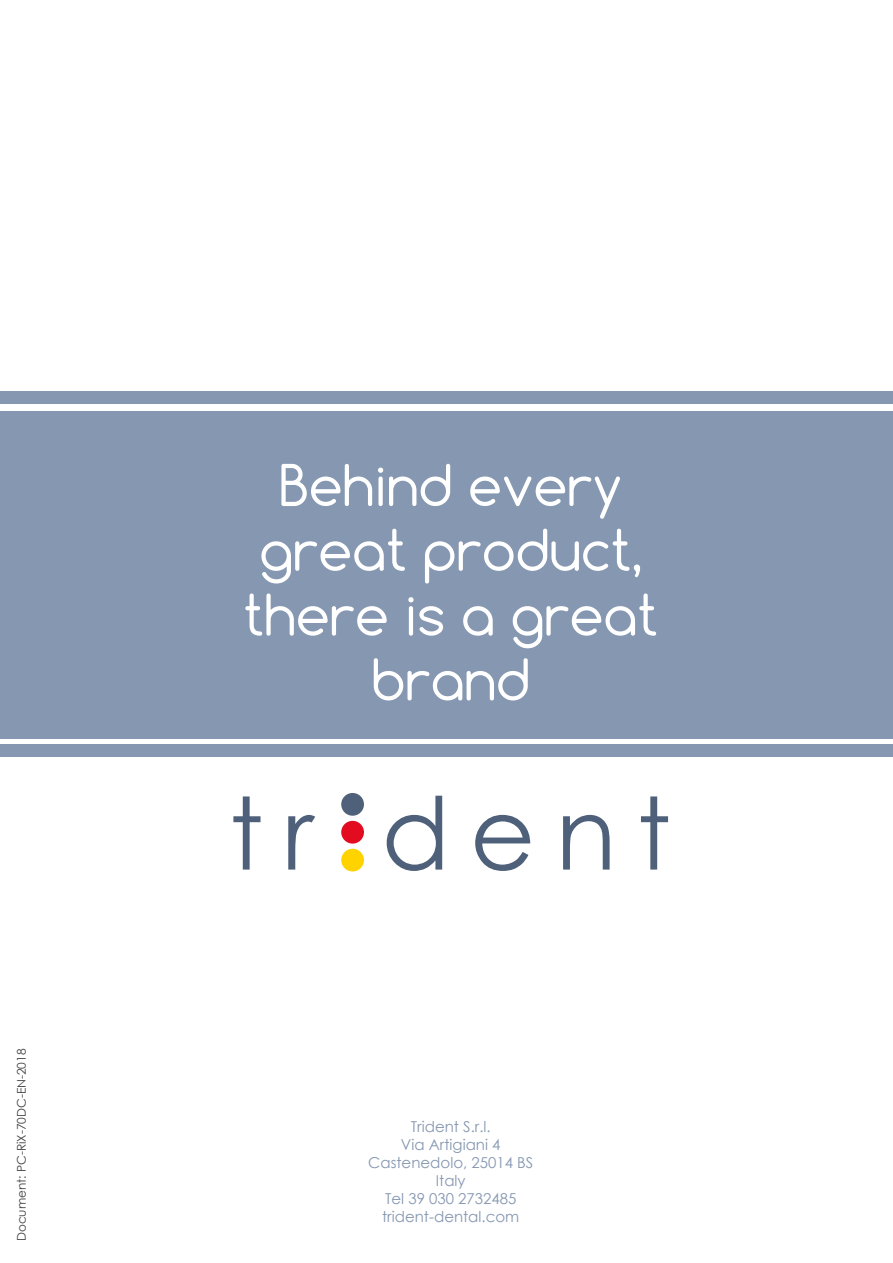
<style>
.page{position:relative;width:893px;height:1263px;background:#fff}
.page>*{position:absolute;margin:0;border:0;box-sizing:border-box;transform-origin:0 0}
.t1{font:54px/64.8px "Comfortaa";color:#fff;text-align:center}
.t2{font:15px/18px "Century Gothic";color:#8597b1;text-align:center}
.t3{font:12px "Century Gothic";color:#3e3d40}
</style>
<div class="page">
<div style="left:0;top:412px;width:893px;height:327px;background:#8597b1"></div>
<div style="left:0;top:745px;width:893px;height:12px;background:#8597b1"></div>
<div style="left:0;top:391px;width:893px;height:12px;background:#8597b1"></div>
<div style="left:341px;top:793px;width:23px;height:23px;background:#4f617a;border-radius:50%"></div>
<div style="left:341px;top:849px;width:23px;height:22px;background:#ffd300;border-radius:50%"></div>
<div style="left:341px;top:821px;width:23px;height:22px;background:#e30b20;border-radius:50%"></div>
<svg style="left:233px;top:796px;width:27px;height:73px"></svg>
<svg style="left:288px;top:815px;width:27px;height:54px"></svg>
<svg style="left:387px;top:796px;width:55px;height:75px"></svg>
<svg style="left:475px;top:815px;width:55px;height:56px"></svg>
<svg style="left:563px;top:815px;width:47px;height:54px"></svg>
<svg style="left:641px;top:796px;width:27px;height:73px"></svg>
<p class="t3" style="left:13px;top:1241px;width:194px;rotate:-90deg">Document: PC-RiX-70DC-EN-2018</p>
<h1 class="t1" style="left:243px;top:452px;width:417px">Behind every great product, there is a great brand</h1>
<p class="t2" style="left:368px;top:1118px;width:167px">Trident S.r.l.<br>Via Artigiani 4<br>Castenedolo, 25014 BS<br>Italy<br>Tel 39 030 2732485 trident-dental.com</p>
</div>
